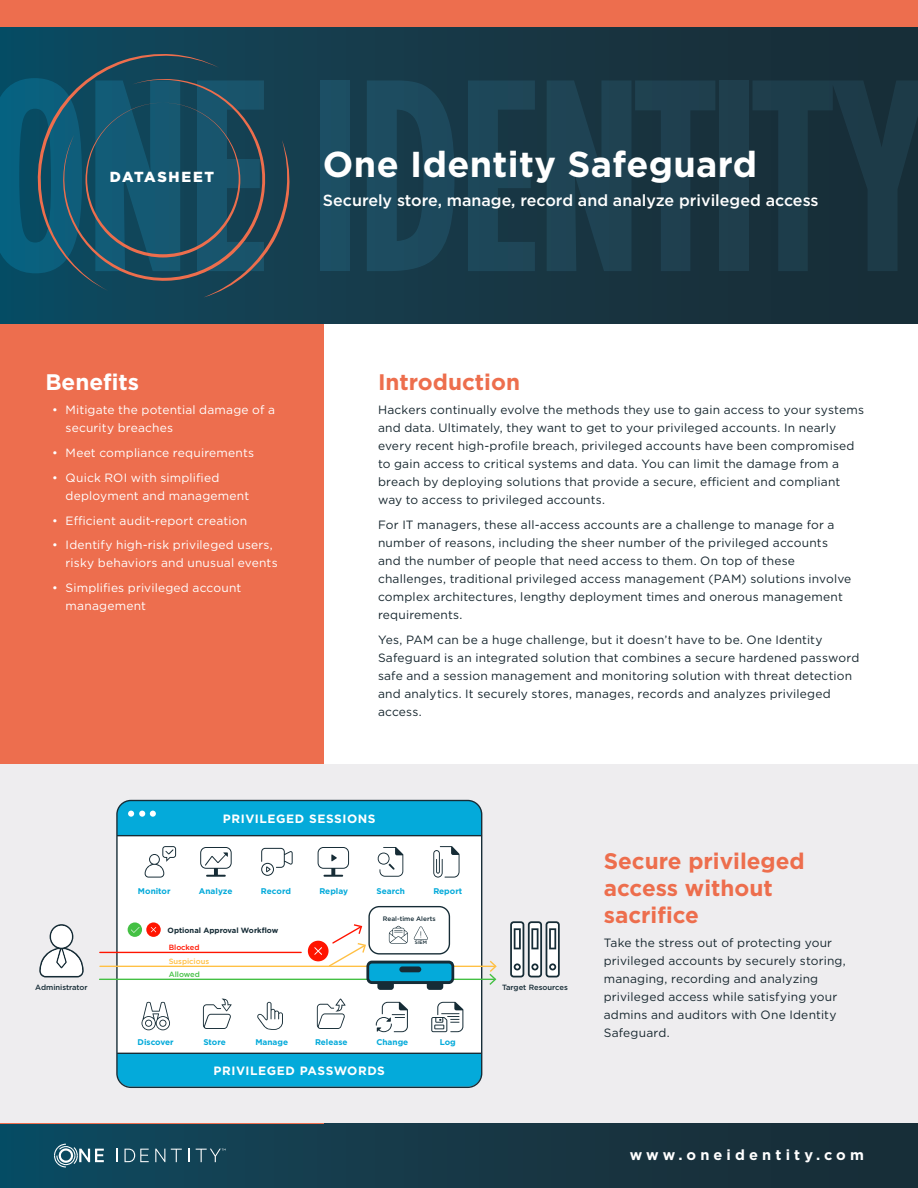
<style>
.page{position:relative;width:918px;height:1188px;background:#fff}
.page>*{position:absolute;margin:0;border:0;box-sizing:border-box;transform-origin:0 0}
.t1{font:700 36px "Gotham";letter-spacing:.01em;color:#fff}
.t2{font:700 22.5px/27px "Gotham";color:#ed6e4d}
.t3{font:700 22.5px "Gotham";color:#fff}
.t4{font:500 16.05px "Gotham";color:#fff}
.t5{font:700 14.55px "Gotham";letter-spacing:.285em;color:#fff}
.t6{font:900 14.55px "Gotham";letter-spacing:.115em;color:#fff}
.t7{font:12px/18px "Gotham";letter-spacing:.015em;color:#17272f}
.t8{font:12px/18px "Gotham";letter-spacing:.015em;color:#fff}
.t9{font:700 12px "Gotham";letter-spacing:.045em;color:#fff}
.t10{font:700 8.25px "Gotham";color:#04aada}
.t11{font:500 7.65px "Gotham";color:#162c36}
.t12{font:700 7.65px "Gotham";color:#162c36}
.t13{font:500 7.65px "Gotham";color:#ffc044}
.t14{font:500 7.65px "Gotham";color:#44c044}
.t15{font:500 7.65px "Gotham";color:#ff1400}
.t16{font:500 6.45px "Gotham";color:#162c36}
.t17{font:500 4.95px "Gotham";color:#162c36}
</style>
<div class="page">
<div style="left:0;top:0;width:918px;height:324px;background:linear-gradient(to right,#0e495f,#1b2a32)"></div>
<div style="left:0;top:1123px;width:918px;height:65px;background:linear-gradient(to right,#0f4a60,#1b2a32)"></div>
<div style="left:320px;top:80px;width:30px;height:191px;background:#1c4f63"></div>
<svg style="left:367px;top:80px;width:87px;height:191px;background:#1b4658"></svg>
<svg style="left:468px;top:80px;width:67px;height:191px;background:#1b4152"></svg>
<svg style="left:547px;top:80px;width:168px;height:191px;background:#1c3c4a"></svg>
<div style="left:719px;top:80px;width:30px;height:191px;background:#1f3e4c"></div>
<svg style="left:752px;top:80px;width:166px;height:191px;background:#1a3540"></svg>
<div style="left:0;top:0;width:918px;height:27px;background:#ed6e4e"></div>
<svg style="left:34px;top:52px;width:185px;height:26px;background:#194859"></svg>
<svg style="left:0;top:78px;width:290px;height:219px;background:#1a5166"></svg>
<svg style="left:117px;top:1149px;width:1px;height:13px"></svg>
<svg style="left:125px;top:1149px;width:24px;height:13px"></svg>
<svg style="left:155px;top:1149px;width:10px;height:13px"></svg>
<svg style="left:171px;top:1149px;width:11px;height:13px"></svg>
<svg style="left:188px;top:1149px;width:1px;height:13px"></svg>
<svg style="left:54px;top:1144px;width:50px;height:24px"></svg>
<svg style="left:196px;top:1149px;width:30px;height:13px"></svg>
<div style="left:0;top:324px;width:324px;height:799px;background:#ed6e4e"></div>
<div style="left:0;top:765px;width:918px;height:358px;background:#eeedef"></div>
<div style="left:118px;top:836px;width:362px;height:217px;background:#fff"></div>
<div style="left:118px;top:1054px;width:364px;height:33px;background:#04aada"></div>
<hr style="left:117px;top:1053px;width:365px;height:1px;background:#162c36">
<svg style="left:117px;top:800px;width:365px;height:36px;background:#08a2cf"></svg>
<svg style="left:510px;top:921px;width:50px;height:56px;background:#a6aeb2"></svg>
<svg style="left:433px;top:846px;width:27px;height:32px"></svg>
<svg style="left:377px;top:847px;width:26px;height:30px"></svg>
<svg style="left:261px;top:848px;width:32px;height:28px"></svg>
<svg style="left:318px;top:847px;width:31px;height:30px"></svg>
<svg style="left:145px;top:846px;width:31px;height:32px"></svg>
<svg style="left:146px;top:922px;width:15px;height:15px"></svg>
<svg style="left:151px;top:927px;width:5px;height:5px"></svg>
<div style="left:308px;top:941px;width:21px;height:20px;background:#ff1400;border-radius:50%"></div>
<svg style="left:128px;top:922px;width:14px;height:15px"></svg>
<svg style="left:131px;top:927px;width:9px;height:3px"></svg>
<hr style="left:100px;top:979px;width:395px;height:1px;background:#44c044">
<hr style="left:100px;top:966px;width:395px;height:1px;background:#ffc044">
<svg style="left:489px;top:961px;width:8px;height:24px"></svg>
<hr style="left:100px;top:952px;width:201px;height:1px;background:#ff1400">
<div style="left:369px;top:907px;width:80px;height:47px;background:#fff;border-radius:10px"></div>
<div style="left:368px;top:906px;width:82px;height:49px;border:1px solid #162c36;border-radius:10px"></div>
<svg style="left:314px;top:924px;width:140px;height:66px"></svg>
<svg style="left:39px;top:924px;width:45px;height:53px"></svg>
<svg style="left:142px;top:1002px;width:28px;height:28px"></svg>
<svg style="left:203px;top:999px;width:29px;height:30px"></svg>
<svg style="left:257px;top:1002px;width:26px;height:28px"></svg>
<svg style="left:200px;top:847px;width:32px;height:30px"></svg>
<svg style="left:431px;top:1002px;width:32px;height:30px"></svg>
<svg style="left:317px;top:999px;width:29px;height:30px"></svg>
<svg style="left:376px;top:1002px;width:32px;height:30px"></svg>
<p class="t6" style="left:110px;top:166px;width:106px">DATASHEET</p>
<h1 class="t1" style="left:323px;top:141px;width:436px">One Identity Safeguard</h1>
<h3 class="t4" style="left:323px;top:190px;width:497px">Securely store, manage, record and analyze privileged access</h3>
<h2 class="t3" style="left:45px;top:367px;width:95px">Benefits</h2>
<p class="t8" style="left:66px;top:401px;width:211px;text-indent:-14px">• Mitigate the potential damage of a security breaches</p>
<p class="t8" style="left:52px;top:444px;width:204px">• Meet compliance requirements</p>
<p class="t8" style="left:66px;top:468px;width:185px;text-indent:-14px">• Quick ROI with simplified deployment and management</p>
<p class="t8" style="left:52px;top:511px;width:196px">• Efficient audit-report creation</p>
<p class="t8" style="left:66px;top:536px;width:214px;text-indent:-14px">• Identify high-risk privileged users, risky behaviors and unusual events</p>
<p class="t8" style="left:66px;top:579px;width:177px;text-indent:-14px">• Simplifies privileged account management</p>
<h2 class="t2" style="left:378px;top:368px;width:144px">Introduction</h2>
<p class="t7" style="left:378px;top:401px;width:487px">Hackers continually evolve the methods they use to gain access to your systems and data. Ultimately, they want to get to your privileged accounts. In nearly every recent high-profile breach, privileged accounts have been compromised to gain access to critical systems and data. You can limit the damage from a breach by deploying solutions that provide a secure, efficient and compliant way to access to privileged accounts.</p>
<p class="t7" style="left:378px;top:516px;width:475px">For IT managers, these all-access accounts are a challenge to manage for a number of reasons, including the sheer number of the privileged accounts and the number of people that need access to them. On top of these challenges, traditional privileged access management (PAM) solutions involve complex architectures, lengthy deployment times and onerous management requirements.</p>
<p class="t7" style="left:378px;top:630px;width:483px">Yes, PAM can be a huge challenge, but it doesn’t have to be. One Identity Safeguard is an integrated solution that combines a secure hardened password safe and a session management and monitoring solution with threat detection and analytics. It securely stores, manages, records and analyzes privileged access.</p>
<p class="t9" style="left:223px;top:811px;width:154px">PRIVILEGED SESSIONS</p>
<p class="t10" style="left:138px;top:885px;width:34px">Monitor</p>
<p class="t10" style="left:199px;top:885px;width:35px">Analyze</p>
<p class="t10" style="left:261px;top:885px;width:32px">Record</p>
<p class="t12" style="left:168px;top:925px;width:112px">Optional Approval Workflow</p>
<p class="t15" style="left:169px;top:942px;width:32px">Blocked</p>
<p class="t13" style="left:169px;top:956px;width:42px">Suspicious</p>
<p class="t14" style="left:169px;top:969px;width:33px">Allowed</p>
<p class="t10" style="left:319px;top:885px;width:30px">Replay</p>
<p class="t10" style="left:377px;top:885px;width:30px">Search</p>
<p class="t10" style="left:433px;top:885px;width:30px">Report</p>
<p class="t16" style="left:383px;top:915px;width:54px">Real-time Alerts</p>
<p class="t17" style="left:415px;top:939px;width:14px">SIEM</p>
<p class="t11" style="left:35px;top:983px;width:54px">Administrator</p>
<p class="t11" style="left:502px;top:983px;width:67px">Target Resources</p>
<p class="t10" style="left:138px;top:1036px;width:38px">Discover</p>
<p class="t10" style="left:203px;top:1036px;width:24px">Store</p>
<p class="t10" style="left:255px;top:1036px;width:34px">Manage</p>
<p class="t10" style="left:315px;top:1036px;width:34px">Release</p>
<p class="t10" style="left:376px;top:1036px;width:33px">Change</p>
<p class="t10" style="left:440px;top:1036px;width:18px">Log</p>
<p class="t9" style="left:214px;top:1063px;width:173px">PRIVILEGED PASSWORDS</p>
<h2 class="t2" style="left:604px;top:847px;width:203px">Secure privileged access without sacrifice</h2>
<p class="t7" style="left:604px;top:934px;width:244px">Take the stress out of protecting your privileged accounts by securely storing, managing, recording and analyzing privileged access while satisfying your admins and auditors with One Identity Safeguard.</p>
<p class="t5" style="left:630px;top:1146px;width:236px">www.oneidentity.com</p>
</div>
